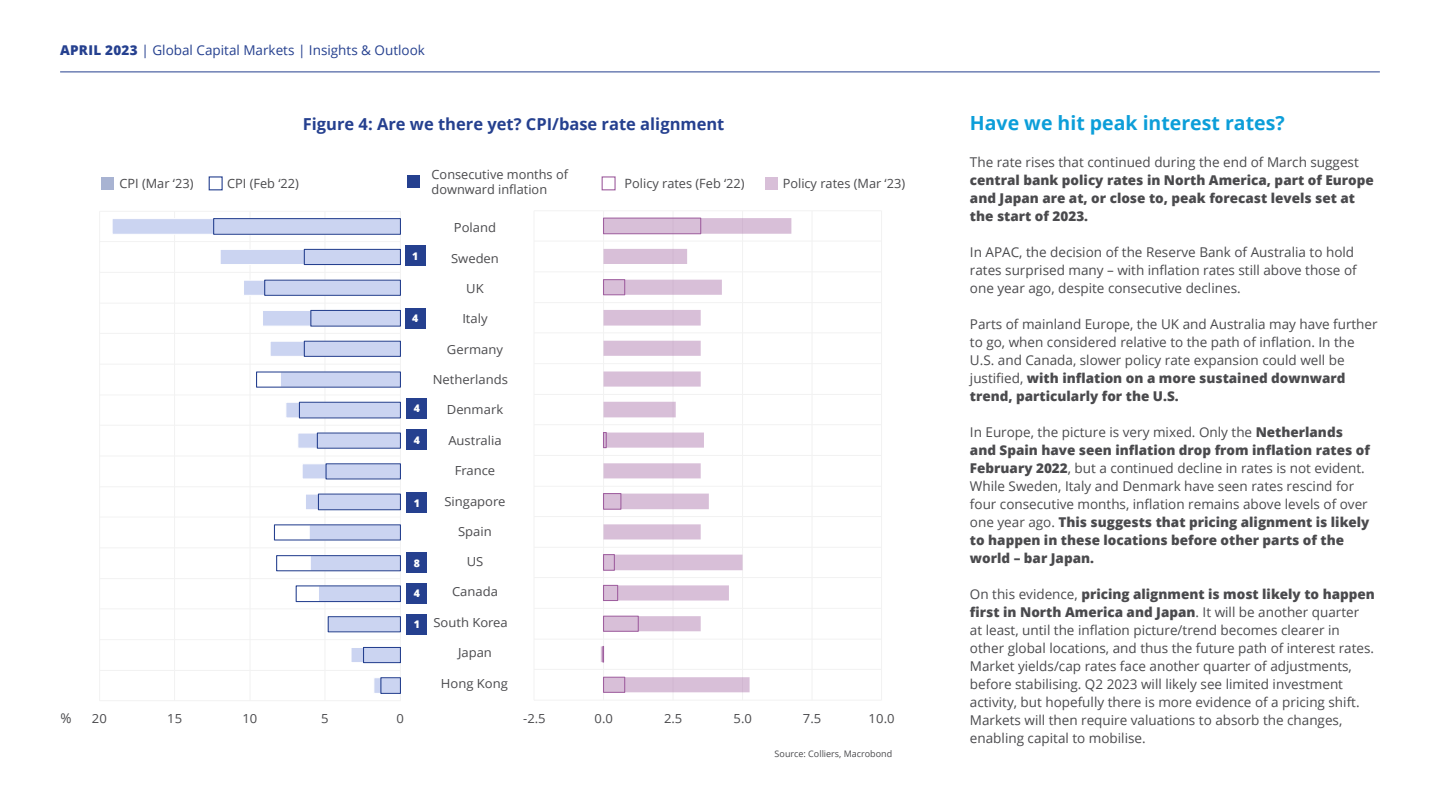
<style>
.page{position:relative;width:1440px;height:810px;background:#fff}
.page>*{position:absolute;margin:0;border:0;box-sizing:border-box;transform-origin:0 0}
.t1{font:700 19.5px "Open Sans";color:#0c9ed9}
.t2{font:700 16.5px "Open Sans";color:#25408f}
.t3{font:13.5px/18px "Open Sans";color:#4a4a4d}
.t4{font:800 13.5px/18px "Open Sans";color:#4a4a4d}
.t5{font:13.5px "Open Sans";color:#25408f}
.t6{font:12.75px/15.3px "Open Sans";color:#4a4a4d}
.t7{font:12.52px "Open Sans";color:#4a4a4d;scale:1.04 1}
.t8{font:800 10.5px "Open Sans";color:#fff}
.t9{font:9px "Open Sans";color:#4a4a4d}
.s1{font-weight:800}
.s2{font-size:12.52px}
.s3{font-weight:400}
</style>
<div class="page">
<hr style="left:60px;top:72px;width:1320px;height:1px;background:#25408f">
<hr style="left:400px;top:211px;width:1px;height:490px;background:#f2f2f2">
<hr style="left:325px;top:211px;width:1px;height:490px;background:#f2f2f2">
<hr style="left:250px;top:211px;width:1px;height:490px;background:#f2f2f2">
<hr style="left:174px;top:211px;width:1px;height:490px;background:#f2f2f2">
<hr style="left:99px;top:211px;width:1px;height:490px;background:#f2f2f2">
<hr style="left:100px;top:700px;width:300px;height:1px;background:#f2f2f2">
<hr style="left:100px;top:670px;width:300px;height:1px;background:#f2f2f2">
<hr style="left:100px;top:639px;width:300px;height:1px;background:#f2f2f2">
<hr style="left:100px;top:608px;width:300px;height:1px;background:#f2f2f2">
<hr style="left:100px;top:578px;width:300px;height:1px;background:#f2f2f2">
<hr style="left:100px;top:547px;width:300px;height:1px;background:#f2f2f2">
<hr style="left:100px;top:517px;width:300px;height:1px;background:#f2f2f2">
<hr style="left:100px;top:486px;width:300px;height:1px;background:#f2f2f2">
<hr style="left:100px;top:456px;width:300px;height:1px;background:#f2f2f2">
<hr style="left:100px;top:425px;width:300px;height:1px;background:#f2f2f2">
<hr style="left:100px;top:395px;width:300px;height:1px;background:#f2f2f2">
<hr style="left:100px;top:364px;width:300px;height:1px;background:#f2f2f2">
<hr style="left:100px;top:333px;width:300px;height:1px;background:#f2f2f2">
<hr style="left:100px;top:303px;width:300px;height:1px;background:#f2f2f2">
<hr style="left:100px;top:272px;width:300px;height:1px;background:#f2f2f2">
<hr style="left:100px;top:241px;width:300px;height:1px;background:#f2f2f2">
<hr style="left:100px;top:211px;width:300px;height:1px;background:#f2f2f2">
<svg style="left:112px;top:218px;width:101px;height:16px;background:#cfd7f2"></svg>
<svg style="left:213px;top:218px;width:187px;height:476px"></svg>
<hr style="left:534px;top:211px;width:1px;height:489px;background:#f2f2f2">
<hr style="left:603px;top:211px;width:1px;height:489px;background:#f2f2f2">
<hr style="left:673px;top:211px;width:1px;height:489px;background:#f2f2f2">
<hr style="left:742px;top:211px;width:1px;height:489px;background:#f2f2f2">
<hr style="left:812px;top:211px;width:1px;height:489px;background:#f2f2f2">
<hr style="left:881px;top:211px;width:1px;height:489px;background:#f2f2f2">
<hr style="left:534px;top:700px;width:348px;height:1px;background:#f2f2f2">
<hr style="left:534px;top:669px;width:348px;height:1px;background:#f2f2f2">
<hr style="left:534px;top:639px;width:348px;height:1px;background:#f2f2f2">
<hr style="left:534px;top:608px;width:348px;height:1px;background:#f2f2f2">
<hr style="left:534px;top:577px;width:348px;height:1px;background:#f2f2f2">
<hr style="left:534px;top:547px;width:348px;height:1px;background:#f2f2f2">
<hr style="left:534px;top:516px;width:348px;height:1px;background:#f2f2f2">
<hr style="left:534px;top:486px;width:348px;height:1px;background:#f2f2f2">
<hr style="left:534px;top:455px;width:348px;height:1px;background:#f2f2f2">
<hr style="left:534px;top:424px;width:348px;height:1px;background:#f2f2f2">
<hr style="left:534px;top:394px;width:348px;height:1px;background:#f2f2f2">
<hr style="left:534px;top:363px;width:348px;height:1px;background:#f2f2f2">
<hr style="left:534px;top:332px;width:348px;height:1px;background:#f2f2f2">
<hr style="left:534px;top:302px;width:348px;height:1px;background:#f2f2f2">
<hr style="left:534px;top:271px;width:348px;height:1px;background:#f2f2f2">
<hr style="left:534px;top:241px;width:348px;height:1px;background:#f2f2f2">
<hr style="left:534px;top:210px;width:348px;height:1px;background:#f2f2f2">
<svg style="left:601px;top:218px;width:190px;height:474px"></svg>
<svg style="left:602px;top:217px;width:100px;height:476px"></svg>
<div style="left:405px;top:245px;width:21px;height:21px;background:#25408f"></div>
<div style="left:405px;top:308px;width:21px;height:21px;background:#25408f"></div>
<div style="left:406px;top:398px;width:21px;height:21px;background:#25408f"></div>
<div style="left:406px;top:429px;width:21px;height:21px;background:#25408f"></div>
<div style="left:406px;top:492px;width:21px;height:21px;background:#25408f"></div>
<div style="left:406px;top:552px;width:21px;height:21px;background:#25408f"></div>
<div style="left:406px;top:583px;width:21px;height:21px;background:#25408f"></div>
<div style="left:406px;top:614px;width:21px;height:21px;background:#25408f"></div>
<div style="left:101px;top:177px;width:13px;height:13px;background:#a8b3d2"></div>
<div style="left:209px;top:176px;width:14px;height:14px;border:1px solid #25408f"></div>
<div style="left:407px;top:175px;width:13px;height:13px;background:#25408f"></div>
<div style="left:765px;top:177px;width:13px;height:13px;background:#d8bfd8"></div>
<div style="left:602px;top:176px;width:14px;height:14px;border:1px solid #9f5f9f"></div>
<p class="t5" style="left:60px;top:40px;width:366px"><span class="s1">APRIL 2023</span> | Global Capital Markets | Insights &amp; Outlook</p>
<p class="t2" style="left:303px;top:112px;width:423px">Figure 4: Are we there yet? CPI/base rate alignment</p>
<p class="t6" style="left:432px;top:166px;width:138px">Consecutive months of downward inflation</p>
<p class="t7" style="left:585px;top:175px;width:114px">Policy rate (Mar 22)</p>
<p class="t7" style="left:751px;top:175px;width:114px">Policy rate (Mar 23)</p>
<p class="t6" style="left:119px;top:176px;width:76px">CPI (Mar ‘23)</p>
<p class="t6" style="left:783px;top:176px;width:124px">Policy rates (Mar ‘23)</p>
<p class="t6" style="left:149px;top:176px;width:151px"><span class="s2">CPI (Mar 22)</span> CPI (Feb ‘22)</p>
<p class="t6" style="left:625px;top:176px;width:122px">Policy rates (Feb ‘22)</p>
<p class="t3" style="left:60px;top:709px;width:13px">%</p>
<p class="t8" style="left:412px;top:248px;width:8px">1</p>
<p class="t8" style="left:412px;top:311px;width:8px">4</p>
<p class="t8" style="left:414px;top:400px;width:8px">4</p>
<p class="t8" style="left:414px;top:432px;width:8px">4</p>
<p class="t8" style="left:414px;top:495px;width:8px">1</p>
<p class="t8" style="left:414px;top:555px;width:8px">8</p>
<p class="t8" style="left:414px;top:586px;width:8px">4</p>
<p class="t8" style="left:414px;top:616px;width:8px">1</p>
<p class="t7" style="left:92px;top:710px;width:16px">20</p>
<p class="t7" style="left:167px;top:710px;width:16px">15</p>
<p class="t7" style="left:242px;top:710px;width:16px">10</p>
<p class="t7" style="left:321px;top:710px;width:9px">5</p>
<p class="t7" style="left:396px;top:710px;width:9px">0</p>
<p class="t7" style="left:454px;top:219px;width:42px">Poland</p>
<p class="t7" style="left:451px;top:250px;width:48px">Sweden</p>
<p class="t7" style="left:466px;top:280px;width:18px">UK</p>
<p class="t7" style="left:462px;top:310px;width:26px">Italy</p>
<p class="t7" style="left:447px;top:341px;width:55px">Germany</p>
<p class="t7" style="left:433px;top:371px;width:74px">Netherlands</p>
<p class="t7" style="left:447px;top:401px;width:56px">Denmark</p>
<p class="t7" style="left:448px;top:431px;width:53px">Australia</p>
<p class="t7" style="left:455px;top:462px;width:40px">France</p>
<p class="t7" style="left:444px;top:492px;width:60px">Singapore</p>
<p class="t7" style="left:458px;top:523px;width:34px">Spain</p>
<p class="t7" style="left:467px;top:553px;width:18px">US</p>
<p class="t7" style="left:452px;top:583px;width:46px">Canada</p>
<p class="t7" style="left:433px;top:613px;width:73px">South Korea</p>
<p class="t7" style="left:458px;top:644px;width:34px">Japan</p>
<p class="t7" style="left:441px;top:675px;width:66px">Hong Kong</p>
<p class="t7" style="left:523px;top:709px;width:23px">-2.5</p>
<p class="t7" style="left:595px;top:709px;width:19px">0.0</p>
<p class="t7" style="left:664px;top:709px;width:19px">2.5</p>
<p class="t7" style="left:733px;top:709px;width:19px">5.0</p>
<p class="t7" style="left:803px;top:709px;width:19px">7.5</p>
<p class="t7" style="left:869px;top:709px;width:26px">10.0</p>
<p class="t9" style="left:775px;top:748px;width:119px">Source: Colliers, Macrobond</p>
<p class="t1" style="left:970px;top:110px;width:316px">Have we hit peak interest rates?</p>
<p class="t4" style="left:970px;top:152px;width:405px"><span class="s3">The rate rises that continued during the end of March suggest </span>central bank policy rates in North America, part of Europe and Japan are at, or close to, peak forecast levels set at the start of 2023.</p>
<p class="t3" style="left:970px;top:242px;width:388px">In APAC, the decision of the Reserve Bank of Australia to hold rates surprised many – with inflation rates still above those of one year ago, despite consecutive declines.</p>
<p class="t3" style="left:970px;top:314px;width:409px">Parts of mainland Europe, the UK and Australia may have further to go, when considered relative to the path of inflation. In the U.S. and Canada, slower policy rate expansion could well be justified, <span class="s1">with inflation on a more sustained downward trend, particularly for the U.S.</span></p>
<p class="t3" style="left:970px;top:422px;width:402px">In Europe, the picture is very mixed. Only the <span class="s1">Netherlands and Spain have seen inflation drop from inflation rates of February 2022</span>, but a continued decline in rates is not evident.<br>While Sweden, Italy and Denmark have seen rates rescind for four consecutive months, inflation remains above levels of over one year ago. <span class="s1">This suggests that pricing alignment is likely to happen in these locations before other parts of the world – bar Japan.</span></p>
<p class="t3" style="left:970px;top:584px;width:406px">On this evidence, <span class="s1">pricing alignment is most likely to happen first in North America and Japan</span>. It will be another quarter at least, until the inflation picture/trend becomes clearer in other global locations, and thus the future path of interest rates.<br>Market yields/cap rates face another quarter of adjustments, before stabilising. Q2 2023 will likely see limited investment activity, but hopefully there is more evidence of a pricing shift.<br>Markets will then require valuations to absorb the changes, enabling capital to mobilise.</p>
</div>
